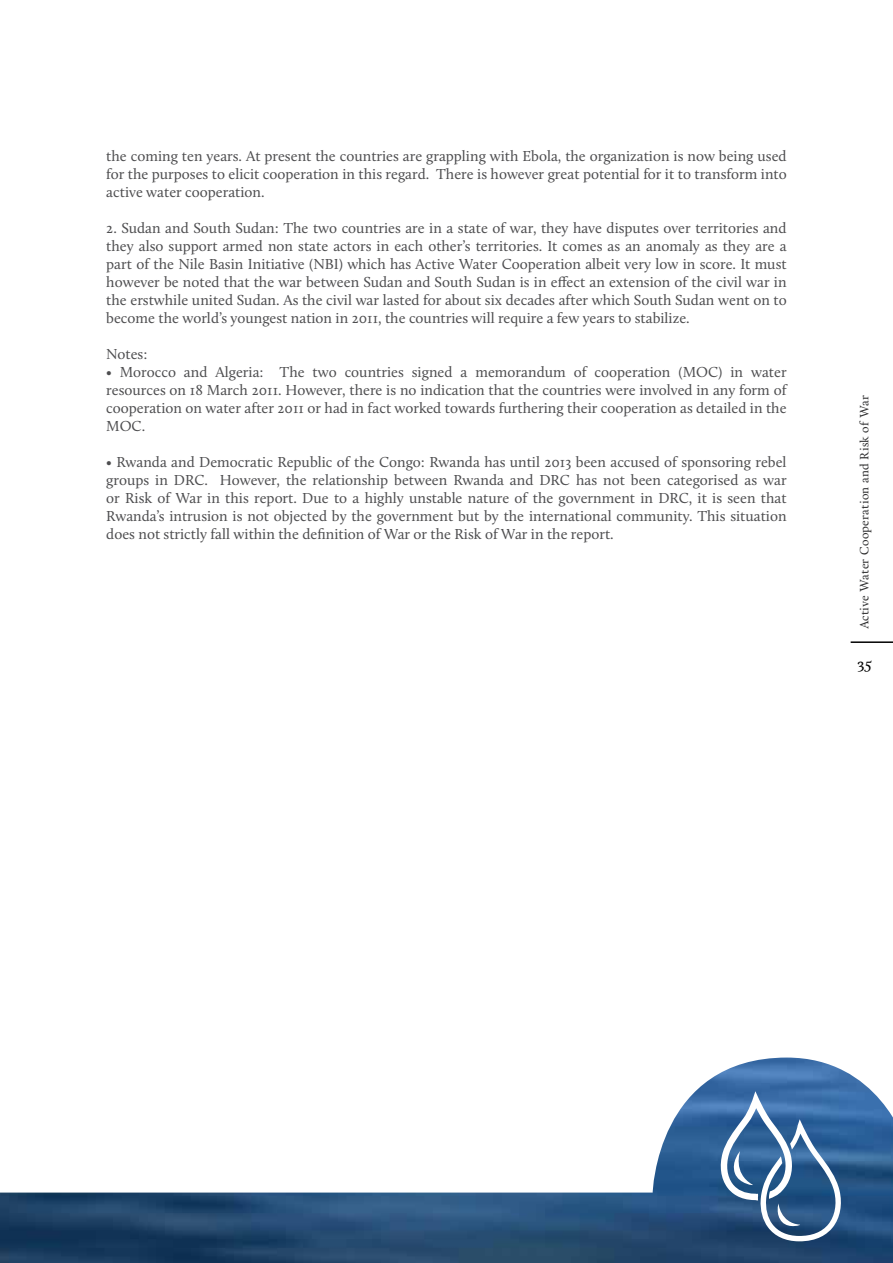
<style>
.page{position:relative;width:893px;height:1263px;background:#fff}
.page>*{position:absolute;margin:0;border:0;box-sizing:border-box;transform-origin:0 0}
.t1{font:15px/18px "Calluna";color:#4d4d4f;text-align:justify}
.t2{font:15px "Calendas Plus";color:#000}
.t3{font:12px "Calendas Plus";letter-spacing:.01em;color:#2e2e2f}
</style>
<div class="page">
<img style="left:0;top:1057px;width:893px;height:206px">
<hr style="left:851px;top:641px;width:42px;height:2px;background:#000">
<svg style="left:719px;top:1091px;width:124px;height:150px;background:#5078a2"></svg>
<p class="t1" style="left:106px;top:147px;width:682px">the coming ten years. At present the countries are grappling with Ebola, the organization is now being used for the purposes to elicit cooperation in this regard. There is however great potential for it to transform into active water cooperation.</p>
<p class="t1" style="left:106px;top:219px;width:682px">2. Sudan and South Sudan: The two countries are in a state of war, they have disputes over territories and they also support armed non state actors in each other’s territories. It comes as an anomaly as they are a part of the Nile Basin Initiative (NBI) which has Active Water Cooperation albeit very low in score. It must however be noted that the war between Sudan and South Sudan is in effect an extension of the civil war in the erstwhile united Sudan. As the civil war lasted for about six decades after which South Sudan went on to become the world’s youngest nation in 2011, the countries will require a few years to stabilize.</p>
<p class="t1" style="left:106px;top:345px;width:43px">Notes:</p>
<p class="t1" style="left:106px;top:363px;width:682px">• Morocco and Algeria: The two countries signed a memorandum of cooperation (MOC) in water resources on 18 March 2011. However, there is no indication that the countries were involved in any form of cooperation on water after 2011 or had in fact worked towards furthering their cooperation as detailed in the MOC.</p>
<p class="t1" style="left:106px;top:453px;width:682px">• Rwanda and Democratic Republic of the Congo: Rwanda has until 2013 been accused of sponsoring rebel groups in DRC. However, the relationship between Rwanda and DRC has not been categorised as war or Risk of War in this report. Due to a highly unstable nature of the government in DRC, it is seen that Rwanda’s intrusion is not objected by the government but by the international community. This situation does not strictly fall within the definition of War or the Risk of War in the report.</p>
<p class="t3" style="left:856px;top:629px;width:235px;rotate:-90deg">Active Water Cooperation and Risk of War</p>
<p class="t2" style="left:858px;top:652px;width:16px">35</p>
</div>
